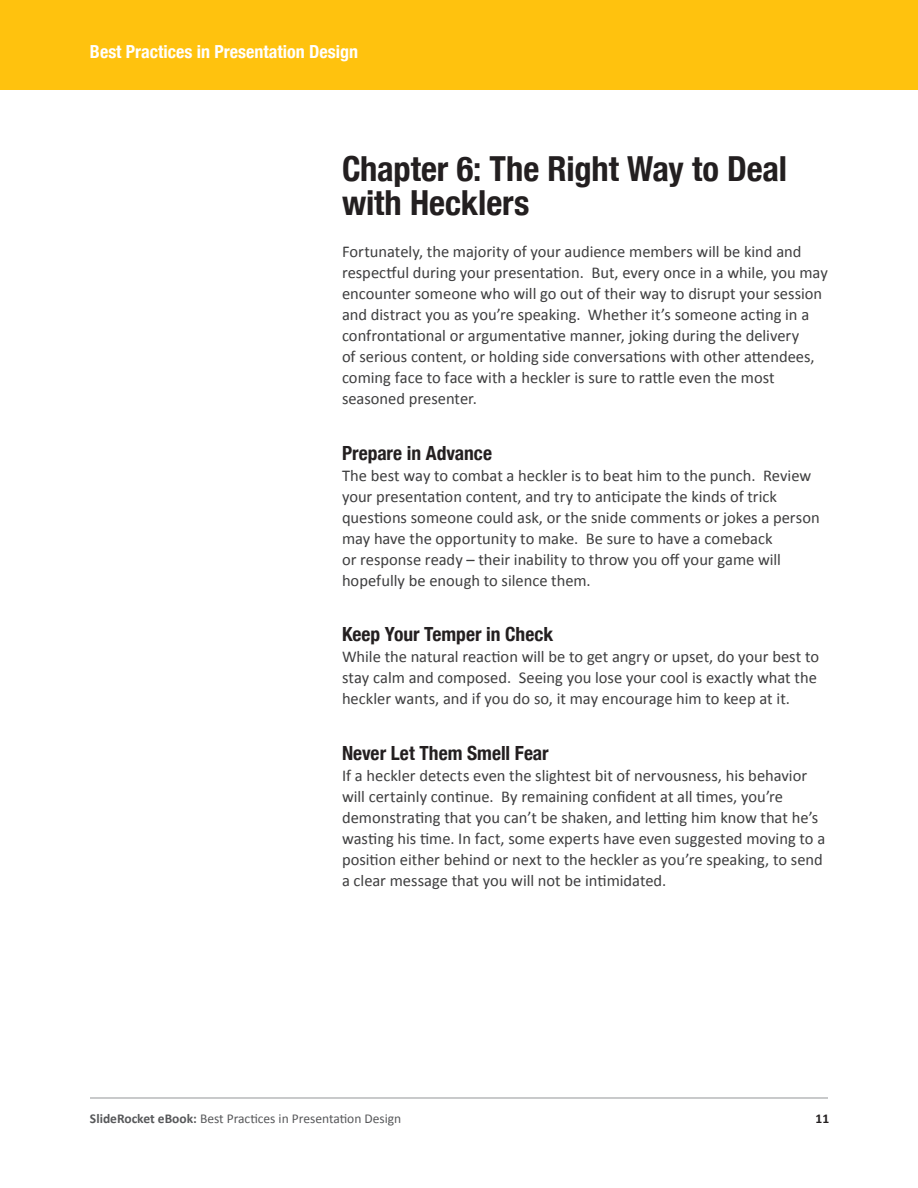
<style>
.page{position:relative;width:918px;height:1188px;background:#fff}
.page>*{position:absolute;margin:0;border:0;box-sizing:border-box;transform-origin:0 0}
.Header_02{font:700 condensed 34.5px/34.5px "Helvetica Neue";letter-spacing:-.005em;color:#231f20}
.Header_03{font:700 condensed 19.5px "Helvetica Neue";color:#231f20}
.t1{font:700 condensed 18px "Helvetica Neue";color:#fff}
.ebook_Paragraph_styl{font:16.5px/21px "Calibri";color:#3e3e3f}
.t2{font:13.5px "Calibri";color:#57585a}
.t3{font:700 13.5px "Calibri";color:#231f20}
.s1{font-weight:700}
</style>
<div class="page">
<div style="left:0;top:0;width:918px;height:89px;background:#ffc20e"></div>
<hr style="left:90px;top:1098px;width:738px;height:1px;background:#939598">
<p class="t1" style="left:90px;top:40px;width:270px">Best Practices in Presentation Design</p>
<p class="Header_02" style="left:342px;top:151px;width:447px">Chapter 6: The Right Way to Deal with Hecklers</p>
<p class="ebook_Paragraph_styl" style="left:342px;top:241px;width:487px">Fortunately, the majority of your audience members will be kind and respectful during your presentation. But, every once in a while, you may encounter someone who will go out of their way to disrupt your session and distract you as you’re speaking. Whether it’s someone acting in a confrontational or argumentative manner, joking during the delivery<br>of serious content, or holding side conversations with other attendees, coming face to face with a heckler is sure to rattle even the most seasoned presenter.</p>
<p class="Header_03" style="left:342px;top:441px;width:152px">Prepare in Advance</p>
<p class="ebook_Paragraph_styl" style="left:342px;top:464px;width:479px">The best way to combat a heckler is to beat him to the punch. Review your presentation content, and try to anticipate the kinds of trick questions someone could ask, or the snide comments or jokes a person may have the opportunity to make. Be sure to have a comeback<br>or response ready – their inability to throw you off your game will hopefully be enough to silence them.</p>
<p class="Header_03" style="left:342px;top:623px;width:213px">Keep Your Temper in Check</p>
<p class="ebook_Paragraph_styl" style="left:342px;top:646px;width:479px">While the natural reaction will be to get angry or upset, do your best to stay calm and composed. Seeing you lose your cool is exactly what the heckler wants, and if you do so, it may encourage him to keep at it.</p>
<p class="Header_03" style="left:342px;top:741px;width:208px">Never Let Them Smell Fear</p>
<p class="ebook_Paragraph_styl" style="left:342px;top:764px;width:485px">If a heckler detects even the slightest bit of nervousness, his behavior will certainly continue. By remaining confident at all times, you’re demonstrating that you can’t be shaken, and letting him know that he’s wasting his time. In fact, some experts have even suggested moving to a position either behind or next to the heckler as you’re speaking, to send a clear message that you will not be intimidated.</p>
<p class="t2" style="left:90px;top:1110px;width:313px"><span class="s1">SlideRocket eBook:</span> Best Practices in Presentation Design</p>
<p class="t3" style="left:816px;top:1110px;width:15px">11</p>
</div>
